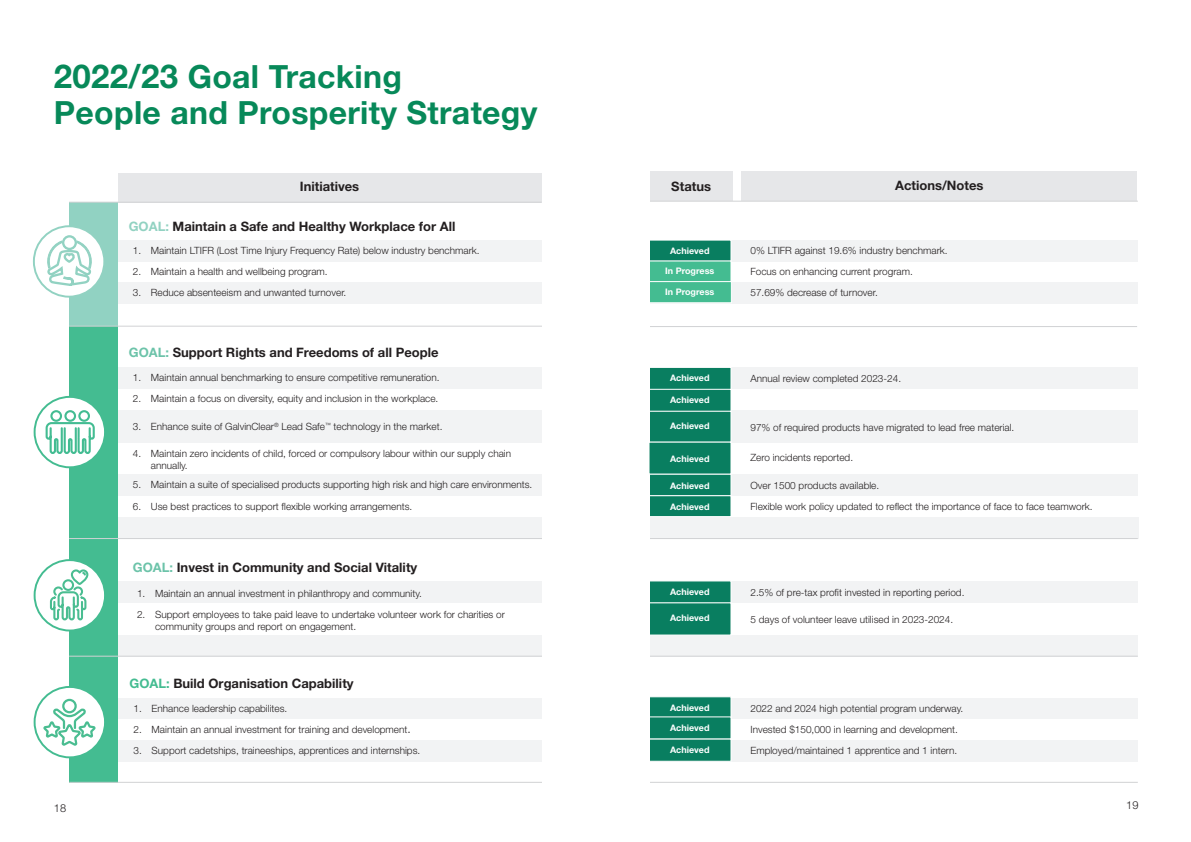
<style>
.page{position:relative;width:1191px;height:842px;background:#fff}
.page>*{position:absolute;margin:0;border:0;box-sizing:border-box;transform-origin:0 0}
.t1{font:700 32px/36px "Helvetica Neue LT Std";letter-spacing:.01em;color:#078959}
.t2{font:700 13px "Helvetica Neue LT Std";color:#231f20}
.t3{font:300 11px "Helvetica Neue LT Std";color:#231f20}
.t4{font:300 10px/21px "Helvetica Neue LT Std";color:#231f20}
.t5{font:700 9px "Helvetica Neue LT Std";color:#fff}
.s1{font-size:33px}
.s2{color:#92d2c2}
.s3{color:#6cc3a9}
.s4{color:#44bc91}
.s5{font-size:12px}
</style>
<div class="page">
<div style="left:117px;top:474px;width:1020px;height:22px;background:#f2f3f4"></div>
<div style="left:117px;top:581px;width:1020px;height:22px;background:#f2f3f4"></div>
<div style="left:117px;top:368px;width:1020px;height:21px;background:#f2f3f4"></div>
<div style="left:117px;top:240px;width:1020px;height:21px;background:#f2f3f4"></div>
<div style="left:117px;top:698px;width:1020px;height:20px;background:#f2f3f4"></div>
<div style="left:117px;top:411px;width:1020px;height:32px;background:#f2f3f4"></div>
<div style="left:117px;top:282px;width:1020px;height:21px;background:#f2f3f4"></div>
<div style="left:117px;top:740px;width:1020px;height:21px;background:#f2f3f4"></div>
<div style="left:118px;top:517px;width:1020px;height:21px;background:#f2f3f4"></div>
<div style="left:117px;top:635px;width:1020px;height:22px;background:#f2f3f4"></div>
<div style="left:69px;top:202px;width:49px;height:124px;background:#91d2c2"></div>
<div style="left:118px;top:173px;width:425px;height:30px;background:#e6e7e9"></div>
<div style="left:69px;top:326px;width:49px;height:230px;background:#44bc91"></div>
<div style="left:69px;top:539px;width:49px;height:116px;background:#44bc91"></div>
<div style="left:69px;top:648px;width:49px;height:134px;background:#44bc91"></div>
<hr style="left:69px;top:326px;width:473px;height:1px;background:#d1d2d4">
<hr style="left:69px;top:202px;width:472px;height:1px;background:#d1d2d4">
<hr style="left:69px;top:538px;width:473px;height:1px;background:#d1d2d4">
<hr style="left:69px;top:656px;width:473px;height:1px;background:#d1d2d4">
<hr style="left:69px;top:782px;width:473px;height:1px;background:#d1d2d4">
<div style="left:35px;top:397px;width:70px;height:70px;background:#fff;border-radius:50%"></div>
<div style="left:34px;top:396px;width:72px;height:72px;border:2px solid #44bc91;border-radius:50%"></div>
<svg style="left:34px;top:226px;width:70px;height:71px"></svg>
<div style="left:33px;top:225px;width:72px;height:73px;border:2px solid #92d2c2;border-radius:50%"></div>
<div style="left:35px;top:687px;width:70px;height:70px;background:#fff;border-radius:50%"></div>
<div style="left:34px;top:686px;width:72px;height:72px;border:2px solid #44bc91;border-radius:50%"></div>
<div style="left:35px;top:560px;width:70px;height:70px;background:#fff;border-radius:50%"></div>
<div style="left:34px;top:559px;width:72px;height:72px;border:2px solid #44bc91;border-radius:50%"></div>
<svg style="left:49px;top:569px;width:40px;height:52px"></svg>
<svg style="left:41px;top:698px;width:56px;height:50px"></svg>
<svg style="left:45px;top:409px;width:51px;height:46px"></svg>
<svg style="left:45px;top:234px;width:49px;height:54px"></svg>
<div style="left:649px;top:171px;width:83px;height:30px;background:#e6e7e9"></div>
<div style="left:741px;top:172px;width:396px;height:29px;background:#e6e7e9"></div>
<hr style="left:648px;top:326px;width:489px;height:1px;background:#d1d2d4">
<hr style="left:649px;top:201px;width:488px;height:1px;background:#d1d2d4">
<hr style="left:649px;top:538px;width:488px;height:1px;background:#d1d2d4">
<hr style="left:649px;top:782px;width:488px;height:1px;background:#d1d2d4">
<div style="left:648px;top:240px;width:83px;height:22px;background:#097e60"></div>
<div style="left:648px;top:367px;width:83px;height:24px;background:#097e60;border:1px solid #fff"></div>
<div style="left:648px;top:580px;width:83px;height:24px;background:#097e60;border:1px solid #fff"></div>
<div style="left:648px;top:696px;width:83px;height:22px;background:#097e60;border:1px solid #fff"></div>
<div style="left:648px;top:260px;width:83px;height:23px;background:#44bc91"></div>
<div style="left:648px;top:281px;width:84px;height:22px;background:#44bc91;border:1px solid #fff"></div>
<div style="left:648px;top:389px;width:83px;height:23px;background:#097e60;border:1px solid #fff"></div>
<div style="left:648px;top:602px;width:83px;height:33px;background:#097e60"></div>
<div style="left:648px;top:716px;width:83px;height:23px;background:#097e60"></div>
<div style="left:648px;top:738px;width:83px;height:24px;background:#097e60;border:1px solid #fff"></div>
<div style="left:648px;top:411px;width:83px;height:32px;background:#097e60;border:1px solid #fff"></div>
<div style="left:648px;top:473px;width:83px;height:23px;background:#097e60;border:1px solid #fff"></div>
<div style="left:648px;top:495px;width:83px;height:22px;background:#097e60;border:1px solid #fff"></div>
<hr style="left:649px;top:656px;width:488px;height:1px;background:#d1d2d4">
<div style="left:542px;top:172px;width:107px;height:670px;background:#fff"></div>
<div style="left:648px;top:442px;width:83px;height:32px;background:#097e60"></div>
<h1 class="t1" style="left:54px;top:58px;width:485px"><span class="s1">2022/23</span> Goal Tracking<br>People and Prosperity Strategy</h1>
<h2 class="t2" style="left:300px;top:179px;width:61px">Initiatives</h2>
<h2 class="t2" style="left:129px;top:218px;width:328px"><span class="s2">GOAL:</span> Maintain a Safe and Healthy Workplace for All</h2>
<p class="t4" style="left:133px;top:240px;width:348px">1. Maintain LTIFR (Lost Time Injury Frequency Rate) below industry benchmark.</p>
<p class="t4" style="left:133px;top:261px;width:196px">2. Maintain a health and wellbeing program.</p>
<p class="t4" style="left:133px;top:282px;width:215px">3. Reduce absenteeism and unwanted turnover.</p>
<h2 class="t2" style="left:129px;top:344px;width:311px"><span class="s3">GOAL:</span> Support Rights and Freedoms of all People</h2>
<p class="t4" style="left:133px;top:367px;width:308px">1. Maintain annual benchmarking to ensure competitive remuneration.</p>
<p class="t4" style="left:133px;top:388px;width:307px">2. Maintain a focus on diversity, equity and inclusion in the workplace.</p>
<p class="t4" style="left:133px;top:416px;width:311px">3. Enhance suite of GalvinClear<sup>®</sup> Lead Safe<sup>™</sup> technology in the market.</p>
<p class="t4" style="left:151px;top:448px;width:362px;line-height:12px;text-indent:-18px">4. Maintain zero incidents of child, forced or compulsory labour within our supply chain annually.</p>
<p class="t4" style="left:133px;top:474px;width:401px">5. Maintain a suite of specialised products supporting high risk and high care environments.</p>
<p class="t4" style="left:133px;top:496px;width:281px">6. Use best practices to support flexible working arrangements.</p>
<h2 class="t2" style="left:133px;top:559px;width:286px"><span class="s3">GOAL:</span> Invest in Community and Social Vitality</h2>
<p class="t4" style="left:137px;top:582px;width:286px">1. Maintain an annual investment in philanthropy and community.</p>
<p class="t4" style="left:155px;top:608px;width:351px;line-height:12px;text-indent:-18px">2. Support employees to take paid leave to undertake volunteer work for charities or community groups and report on engagement.</p>
<h2 class="t2" style="left:129px;top:675px;width:226px"><span class="s4">GOAL:</span> Build Organisation Capability</h2>
<p class="t4" style="left:134px;top:698px;width:155px">1. Enhance leadership capabilites.</p>
<p class="t4" style="left:134px;top:719px;width:279px">2. Maintain an annual investment for training and development<span class="s5">.</span></p>
<p class="t4" style="left:134px;top:740px;width:288px">3. Support cadetships, traineeships, apprentices and internships.</p>
<h2 class="t2" style="left:671px;top:179px;width:41px">Status</h2>
<h2 class="t2" style="left:895px;top:177px;width:90px">Actions/Notes</h2>
<p class="t5" style="left:670px;top:245px;width:41px">Achieved</p>
<p class="t5" style="left:665px;top:266px;width:51px">In Progress</p>
<p class="t5" style="left:665px;top:286px;width:51px">In Progress</p>
<p class="t5" style="left:670px;top:372px;width:41px">Achieved</p>
<p class="t5" style="left:670px;top:394px;width:41px">Achieved</p>
<p class="t5" style="left:670px;top:420px;width:41px">Achieved</p>
<p class="t5" style="left:670px;top:453px;width:41px">Achieved</p>
<p class="t5" style="left:670px;top:480px;width:41px">Achieved</p>
<p class="t5" style="left:670px;top:501px;width:41px">Achieved</p>
<p class="t5" style="left:670px;top:587px;width:41px">Achieved</p>
<p class="t5" style="left:670px;top:612px;width:41px">Achieved</p>
<p class="t5" style="left:670px;top:702px;width:41px">Achieved</p>
<p class="t5" style="left:670px;top:723px;width:41px">Achieved</p>
<p class="t5" style="left:670px;top:744px;width:41px">Achieved</p>
<p class="t4" style="left:750px;top:240px;width:199px">0% LTIFR against 19.6% industry benchmark.<br>Focus on enhancing current program.<br>57.69% decrease of turnover.</p>
<p class="t4" style="left:750px;top:367px;width:152px">Annual review completed 2023-24.</p>
<p class="t4" style="left:750px;top:416px;width:265px">97% of required products have migrated to lead free material.</p>
<p class="t4" style="left:750px;top:446px;width:104px">Zero incidents reported.</p>
<p class="t4" style="left:750px;top:474px;width:344px">Over 1500 products available.<br>Flexible work policy updated to reflect the importance of face to face teamwork.</p>
<p class="t4" style="left:750px;top:581px;width:215px">2.5% of pre-tax profit invested in reporting period.</p>
<p class="t4" style="left:750px;top:608px;width:204px">5 days of volunteer leave utilised in 2023-2024.</p>
<p class="t4" style="left:750px;top:698px;width:214px">2022 and 2024 high potential program underway.<br>Invested $150,000 in learning and development.<br>Employed/maintained 1 apprentice and 1 intern.</p>
<p class="t3" style="left:54px;top:801px;width:14px">18</p>
<p class="t3" style="left:1126px;top:798px;width:14px">19</p>
</div>
